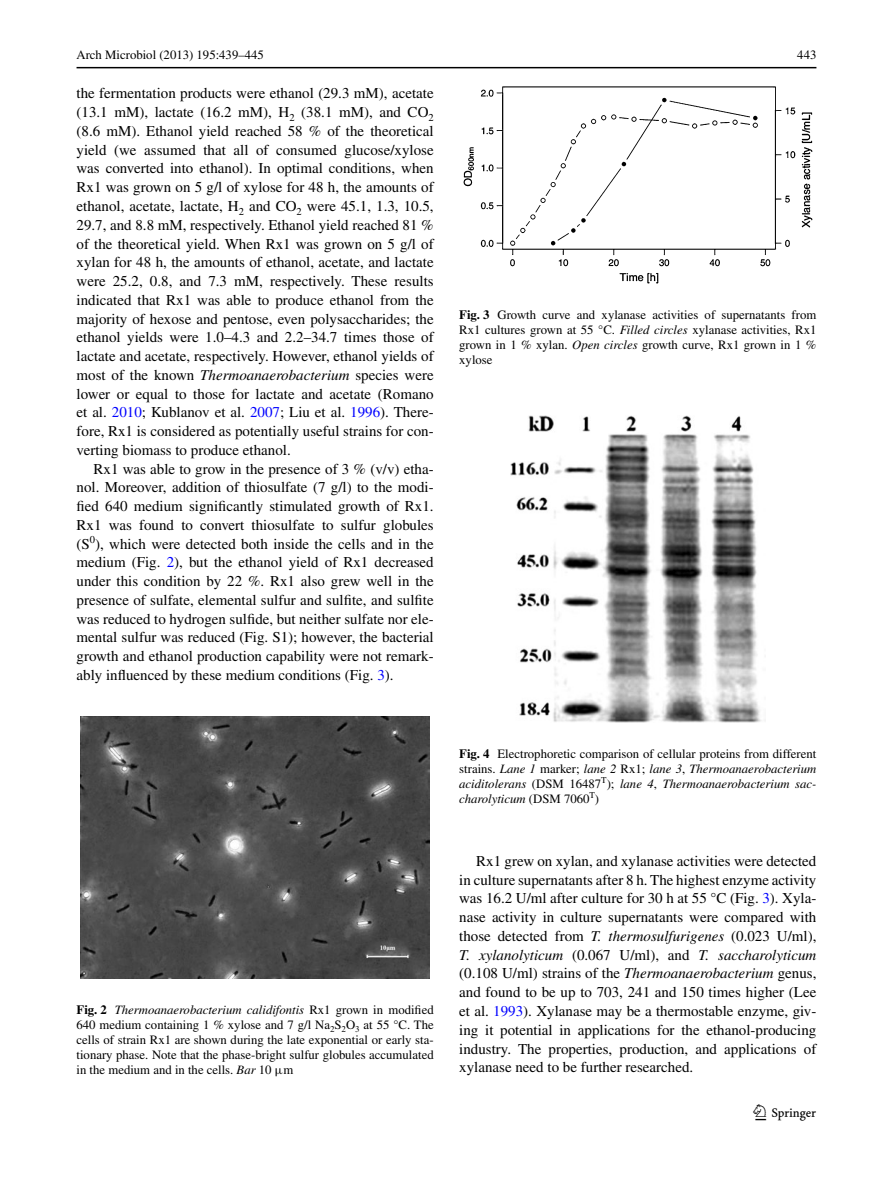
<style>
.page{position:relative;width:893px;height:1187px;background:#fff}
.page>*{position:absolute;margin:0;border:0;box-sizing:border-box;transform-origin:0 0}
.t1{font:22.5px "Springnew";color:#000}
.Para-Indent{font:15px/18.8px "Times";color:#000;text-align:justify}
.fig_p{font:12.75px/15px "Times";color:#000;text-align:justify}
.s1{font-style:italic}
.s2{color:#00f}
.s3{font-weight:700}
.s4{font-family:"MTGU"}
</style>
<div class="page">
<hr style="left:77px;top:67px;width:739px;height:1px;background:#000">
<div style="left:77px;top:717px;width:357px;height:261px;background:linear-gradient(to bottom,#fff,#fff)"></div>
<img style="left:81px;top:717px;width:349px;height:261px">
<img style="left:463px;top:87px;width:349px;height:196px">
<img style="left:510px;top:415px;width:252px;height:307px">
<p class="fig_p" style="left:77px;top:48px;width:189px">Arch Microbiol (2013) 195:439–445</p>
<p class="fig_p" style="left:797px;top:48px;width:21px">443</p>
<p class="Para-Indent" style="left:77px;top:84px;width:359px">the fermentation products were ethanol (29.3 mM), acetate (13.1 mM), lactate (16.2 mM), H<sub>2</sub> (38.1 mM), and CO<sub>2 </sub>(8.6 mM). Ethanol yield reached 58 % of the theoretical yield (we assumed that all of consumed glucose/xylose was converted into ethanol). In optimal conditions, when Rx1 was grown on 5 g/l of xylose for 48 h, the amounts of ethanol, acetate, lactate, H<sub>2</sub> and CO<sub>2</sub> were 45.1, 1.3, 10.5, 29.7, and 8.8 mM, respectively. Ethanol yield reached 81 % of the theoretical yield. When Rx1 was grown on 5 g/l of xylan for 48 h, the amounts of ethanol, acetate, and lactate were 25.2, 0.8, and 7.3 mM, respectively. These results indicated that Rx1 was able to produce ethanol from the majority of hexose and pentose, even polysaccharides; the ethanol yields were 1.0–4.3 and 2.2–34.7 times those of lactate and acetate, respectively. However, ethanol yields of most of the known <span class="s1">Thermoanaerobacterium</span> species were lower or equal to those for lactate and acetate (Romano et al. <span class="s2">2010</span>; Kublanov et al. <span class="s2">2007</span>; Liu et al. <span class="s2">1996</span>). There&shy;fore, Rx1 is considered as potentially useful strains for con&shy;verting biomass to produce ethanol.</p>
<p class="Para-Indent" style="left:77px;top:459px;width:359px;text-indent:17px">Rx1 was able to grow in the presence of 3 % (v/v) etha&shy;nol. Moreover, addition of thiosulfate (7 g/l) to the modi&shy;fied 640 medium significantly stimulated growth of Rx1.<br>Rx1 was found to convert thiosulfate to sulfur globules (S<sup>0</sup>), which were detected both inside the cells and in the medium (Fig. <span class="s2">2</span>), but the ethanol yield of Rx1 decreased under this condition by 22 %. Rx1 also grew well in the presence of sulfate, elemental sulfur and sulfite, and sulfite was reduced to hydrogen sulfide, but neither sulfate nor ele&shy;mental sulfur was reduced (Fig. S1); however, the bacterial growth and ethanol production capability were not remark&shy;ably influenced by these medium conditions (Fig. <span class="s2">3</span>).</p>
<p class="fig_p" style="left:459px;top:307px;width:359px"><span class="s3">Fig. 3</span> Growth curve and xylanase activities of supernatants from Rx1 cultures grown at 55 °C. <span class="s1">Filled circles</span> xylanase activities, Rx1 grown in 1 % xylan. <span class="s1">Open circles</span> growth curve, Rx1 grown in 1 % xylose</p>
<p class="fig_p" style="left:77px;top:1002px;width:359px"><span class="s3">Fig. 2</span> <span class="s1">Thermoanaerobacterium calidifontis</span> Rx1 grown in modified 640 medium containing 1 % xylose and 7 g/l Na<sub>2</sub>S<sub>2</sub>O<sub>3</sub> at 55 °C. The cells of strain Rx1 are shown during the late exponential or early sta&shy;tionary phase. Note that the phase-bright sulfur globules accumulated in the medium and in the cells. <span class="s1">Bar</span> 10 <span class="s4">μ</span>m</p>
<p class="fig_p" style="left:459px;top:746px;width:359px"><span class="s3">Fig. 4</span> Electrophoretic comparison of cellular proteins from different strains. <span class="s1">Lane 1</span> marker; <span class="s1">lane 2</span> Rx1; <span class="s1">lane 3</span>, <span class="s1">Thermoanaerobacterium aciditolerans</span> (DSM 16487<sup>T</sup>); <span class="s1">lane 4</span>, <span class="s1">Thermoanaerobacterium sac&shy;charolyticum</span> (DSM 7060<sup>T</sup>)</p>
<p class="Para-Indent" style="left:459px;top:851px;width:359px;text-indent:17px">Rx1 grew on xylan, and xylanase activities were detected in culture supernatants after 8 h. The highest enzyme activity was 16.2 U/ml after culture for 30 h at 55 °C (Fig. <span class="s2">3</span>). Xyla&shy;nase activity in culture supernatants were compared with those detected from <span class="s1">T. thermosulfurigenes</span> (0.023 U/ml), <span class="s1">T. xylanolyticum</span> (0.067 U/ml), and <span class="s1">T. saccharolyticum </span>(0.108 U/ml) strains of the <span class="s1">Thermoanaerobacterium</span> genus, and found to be up to 703, 241 and 150 times higher (Lee et al. <span class="s2">1993</span>). Xylanase may be a thermostable enzyme, giv&shy;ing it potential in applications for the ethanol-producing industry. The properties, production, and applications of xylanase need to be further researched.</p>
<h1 class="t1" style="left:755px;top:1104px;width:62px">1 3</h1>
</div>
